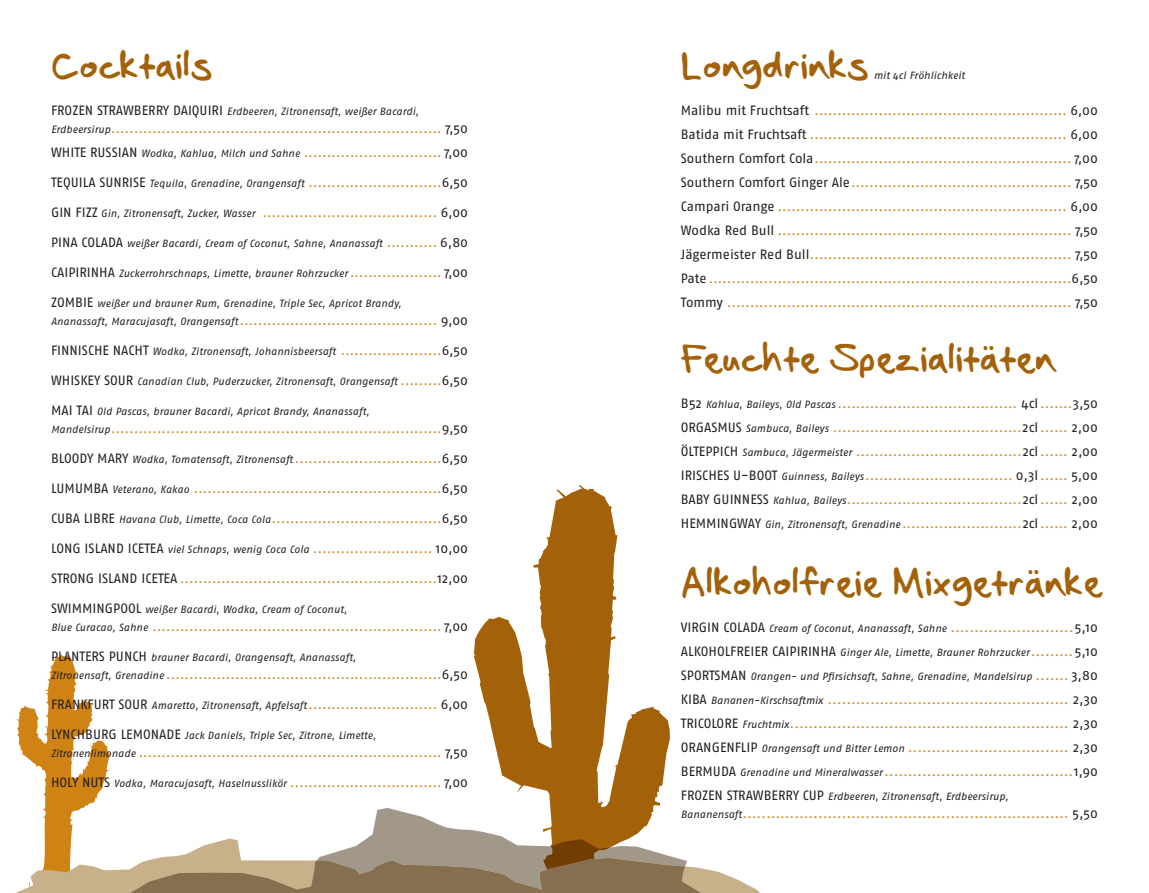
<style>
.page{position:relative;width:1149px;height:893px;background:#fff}
.page>*{position:absolute;margin:0;border:0;box-sizing:border-box;transform-origin:0 0}
.t1{font:36px "Seans Other Hand";color:#a36109}
.t2{font:italic 13.5px/24px "Fago No";color:#d08315}
.t3{font:13.5px/24px "Fago No";color:#d08315;text-align:justify}
.t4{font:13.5px "Fago No";color:#231f20}
.t5{font:italic 10.5px "Fago No";letter-spacing:.005em;color:#231f20}
.s1{font-style:normal;font-size:13.5px}
.s2{font-size:10.5px;color:#231f20}
.s3{font-style:normal;color:#231f20}
.s4{font-size:13.5px;color:#d08315}
.s5{color:#231f20}
.s6{font-style:italic;font-size:10.5px;color:#231f20}
</style>
<div class="page">
<svg style="left:473px;top:485px;width:145px;height:169px"></svg>
<svg style="left:724px;top:874px;width:36px;height:19px"></svg>
<svg style="left:15px;top:654px;width:709px;height:239px"></svg>
<h1 class="t1" style="left:51px;top:39px;width:163px">Cocktails</h1>
<p class="t4" style="left:51px;top:102px;width:8px">FROZEN</p>
<p class="t4" style="left:97px;top:102px;width:21px">STRAWBERR</p>
<p class="t5" style="left:163px;top:105px;width:258px"><span class="s1">Y DAIQU IR I</span> Erdbeeren, Zitronensaft, weißer Bacardi,</p>
<p class="t2" style="left:51px;top:116px;width:418px"><span class="s2">Erdbeersirup</span>........................................................................ <span class="s3">7,50<br>WHITE RUSSIAN</span> <span class="s2">Wodka, Kahlua, Milch und Sahne</span> .............................. <span class="s3">7,00</span></p>
<p class="t4" style="left:51px;top:174px;width:8px">TEQU</p>
<p class="t4" style="left:79px;top:174px;width:29px">ILA SUNR</p>
<p class="t5" style="left:129px;top:177px;width:340px"><span class="s1">ISE</span> Tequila, Grenadine, Orangensaft <span class="s4">.............................</span><span class="s1">6,50</span></p>
<p class="t2" style="left:51px;top:200px;width:418px"><span class="s3">GIN FIZZ</span> <span class="s2">Gin, Zitronensaft, Zucker, Wasser</span> ...................................... <span class="s3">6,00</span></p>
<p class="t4" style="left:51px;top:234px;width:45px">PINA COLADA</p>
<p class="t5" style="left:127px;top:237px;width:342px">weißer Bacardi, Cream of Coconut, Sahne, Ananassaft <span class="s4">...........</span> <span class="s1">6,80</span></p>
<p class="t4" style="left:51px;top:264px;width:49px">CAIPIRINHA</p>
<p class="t5" style="left:119px;top:267px;width:350px">Zuckerrohrschnaps, Limette, brauner Rohrzucker <span class="s4">....................</span> <span class="s1">7,00</span></p>
<p class="t5" style="left:51px;top:297px;width:352px"><span class="s1">ZOMB IE</span> weißer und brauner Rum, Grenadine, Triple Sec, Apricot Brandy,</p>
<p class="t2" style="left:51px;top:308px;width:418px"><span class="s2">Ananassaft, Maracujasaft, Orangensaft</span>........................................... <span class="s3">9,00</span></p>
<p class="t4" style="left:51px;top:342px;width:45px">FINN ISCHE</p>
<p class="t5" style="left:113px;top:345px;width:356px"><span class="s1">NACHT</span> Wodka, Zitronensaft, Johannisbeersaft <span class="s4">......................</span><span class="s1">6,50</span></p>
<p class="t4" style="left:51px;top:372px;width:61px">WH ISKEY SOUR</p>
<p class="t5" style="left:137px;top:375px;width:332px">Canadian Club, Puderzucker, Zitronensaft, Orangensaft <span class="s4">.........</span><span class="s1">6,50</span></p>
<p class="t5" style="left:51px;top:405px;width:320px"><span class="s1">MA I TA I</span> Old Pascas, brauner Bacardi, Apricot Brandy, Ananassaft,</p>
<p class="t2" style="left:51px;top:416px;width:418px"><span class="s2">Mandelsirup</span>........................................................................<span class="s3">9,50</span></p>
<p class="t4" style="left:51px;top:450px;width:16px">BLOOD</p>
<p class="t4" style="left:87px;top:450px;width:19px">Y MAR</p>
<p class="t2" style="left:122px;top:446px;width:347px"><span class="s3">Y</span> <span class="s2">Wodka, Tomatensaft, Zitronensaft</span>................................<span class="s3">6,50</span></p>
<p class="t2" style="left:51px;top:476px;width:418px"><span class="s3">LUMUMBA</span> <span class="s2">Veterano, Kakao</span> ......................................................<span class="s3">6,50</span></p>
<p class="t4" style="left:51px;top:510px;width:15px">CUBA</p>
<p class="t4" style="left:84px;top:510px;width:18px">LIBRE</p>
<p class="t2" style="left:119px;top:506px;width:350px"><span class="s2">Havana Club, Limette, Coca Cola</span>.....................................<span class="s3">6,50</span></p>
<p class="t4" style="left:51px;top:540px;width:14px">LONG</p>
<p class="t4" style="left:85px;top:540px;width:18px">ISLAND</p>
<p class="t2" style="left:128px;top:536px;width:341px"><span class="s3">ICETEA</span> <span class="s2">viel Schnaps, wenig Coca Cola</span> .......................... <span class="s3">10,00</span></p>
<p class="t4" style="left:51px;top:570px;width:20px">STRONG</p>
<p class="t4" style="left:98px;top:570px;width:18px">ISLAND</p>
<p class="t2" style="left:141px;top:566px;width:328px"><span class="s3">ICETEA</span> ........................................................<span class="s3">12,00</span></p>
<p class="t4" style="left:51px;top:600px;width:54px">SWIMMINGPOOL</p>
<p class="t5" style="left:145px;top:603px;width:203px">weißer Bacardi, Wodka, Cream of Coconut,</p>
<p class="t2" style="left:51px;top:614px;width:418px"><span class="s2">Blue Curacao, Sahne</span> ............................................................... <span class="s3">7,00</span></p>
<p class="t4" style="left:51px;top:648px;width:66px">PLANTERS PUNCH</p>
<p class="t5" style="left:151px;top:651px;width:207px">brauner Bacardi, Orangensaft, Ananassaft,</p>
<p class="t2" style="left:51px;top:662px;width:418px"><span class="s2">Zitronensaft, Grenadine</span> ............................................................<span class="s3">6,50</span></p>
<p class="t4" style="left:51px;top:696px;width:15px">FRANKFUR</p>
<p class="t4" style="left:109px;top:696px;width:18px">T SOUR</p>
<p class="t5" style="left:151px;top:699px;width:318px">Amaretto, Zitronensaft, Apfelsaft<span class="s4">............................</span> <span class="s1">6,00</span></p>
<p class="t4" style="left:51px;top:726px;width:20px">LYNCHBURG</p>
<p class="t4" style="left:121px;top:726px;width:31px">LEMONADE</p>
<p class="t5" style="left:185px;top:729px;width:193px">Jack Daniels, Triple Sec, Zitrone, Limette,</p>
<p class="t2" style="left:51px;top:740px;width:418px"><span class="s2">Zitronenlimonade</span> .................................................................. <span class="s3">7,50</span></p>
<p class="t5" style="left:51px;top:777px;width:418px"><span class="s1">HOLY NUTS</span> Vodka, Maracujasaft, Haselnusslikör <span class="s4">.................................</span> <span class="s1">7,00</span></p>
<h1 class="t1" style="left:680px;top:39px;width:190px">Longdrinks</h1>
<p class="t5" style="left:873px;top:69px;width:93px">mit 4cl Fröhlichkeit</p>
<p class="t2" style="left:680px;top:98px;width:418px;text-align:justify"><span class="s3">MALIBU MIT FRUCHTSAFT</span> ....................................................... <span class="s3">6,00<br>BATIDA MIT FRUCHTSAFT</span> ........................................................ <span class="s3">6,00<br>SOUTHERN COMFORT COLA</span>........................................................ <span class="s3">7,00<br>SOUTHERN COMFORT GINGER ALE</span>................................................ <span class="s3">7,50<br>CAMPARI ORANGE</span> ............................................................... <span class="s3">6,00<br>WODKA RED BULL</span> ................................................................ <span class="s3">7,50<br>JÄGERMEISTER RED BULL</span>......................................................... <span class="s3">7,50<br>PATE</span> ...............................................................................<span class="s3">6,50<br>TOMMY</span> ........................................................................... <span class="s3">7,50</span></p>
<h1 class="t1" style="left:680px;top:333px;width:375px">Feuchte Spezialitäten</h1>
<p class="t3" style="left:680px;top:392px;width:418px"><span class="s5">B52</span> <span class="s6">Kahlua, Baileys, Old Pascas</span> ....................................... <span class="s5">4CL</span>.......<span class="s5">3,50<br>ORGASMUS</span> <span class="s6">Sambuca, Baileys</span> .........................................<span class="s5">2CL</span>...... <span class="s5">2,00<br>ÖLTEPPICH</span> <span class="s6">Sambuca, Jägermeister</span> ....................................<span class="s5">2CL</span>...... <span class="s5">2,00<br>IRISCHES U-BOOT</span> <span class="s6">Guinness, Baileys</span> ................................ <span class="s5">0,3L</span>...... <span class="s5">5,00<br>BABY GUINNESS</span> <span class="s6">Kahlua, Baileys</span>......................................<span class="s5">2CL</span>...... <span class="s5">2,00<br>HEMMI</span></p>
<p class="t3" style="left:720px;top:512px;width:378px"><span class="s5">NGWAY</span> <span class="s6">Gin, Zitronensaft, Grenadine</span> ..........................<span class="s5">2CL</span>...... <span class="s5">2,00</span></p>
<h1 class="t1" style="left:680px;top:556px;width:423px">Alkoholfreie Mixgetränke</h1>
<p class="t4" style="left:680px;top:619px;width:57px">VIRGIN COLADA</p>
<p class="t5" style="left:768px;top:622px;width:330px">Cream of Coconut, Ananassaft, Sahne <span class="s4">..........................</span><span class="s1">5,10</span></p>
<p class="t4" style="left:680px;top:643px;width:15px">ALKOHOLFRE</p>
<p class="t4" style="left:750px;top:643px;width:71px">IER CAIPIRINHA</p>
<p class="t5" style="left:839px;top:646px;width:259px">Ginger Ale, Limette, Brauner Rohrzucker<span class="s4">.........</span><span class="s1">5,10</span></p>
<p class="t4" style="left:680px;top:667px;width:8px">SPOR</p>
<p class="t5" style="left:708px;top:670px;width:390px"><span class="s1">TSMAN</span> Orangen- und Pfirsichsaft, Sahne, Grenadine, Mandelsirup <span class="s4">.......</span> <span class="s1">3,80</span></p>
<p class="t2" style="left:680px;top:687px;width:418px"><span class="s3">KIBA</span> <span class="s2">Bananen-Kirschsaftmix</span> ................................................... <span class="s3">2,30<br>TRICOLORE</span></p>
<p class="t2" style="left:741px;top:711px;width:357px"><span class="s2">Fruchtmix</span>........................................................... <span class="s3">2,30</span></p>
<p class="t4" style="left:680px;top:739px;width:16px">ORANGENFL</p>
<p class="t2" style="left:746px;top:735px;width:353px"><span class="s3">IP</span> <span class="s2">Orangensaft und Bitter Lemon</span> .................................. <span class="s3">2,30</span></p>
<p class="t4" style="left:680px;top:763px;width:41px">BERMUDA</p>
<p class="t2" style="left:739px;top:759px;width:359px"><span class="s2">Grenadine und Mineralwasser</span>........................................<span class="s3">1,90</span></p>
<p class="t4" style="left:680px;top:787px;width:8px">FROZEN</p>
<p class="t4" style="left:726px;top:787px;width:21px">STRAWBERR</p>
<p class="t4" style="left:792px;top:787px;width:18px">Y CUP</p>
<p class="t5" style="left:827px;top:790px;width:182px">Erdbeeren, Zitronensaft, Erdbeersirup,</p>
<p class="t2" style="left:680px;top:801px;width:418px"><span class="s2">Bananensaft</span>..................................................................... <span class="s3">5,50</span></p>
</div>
